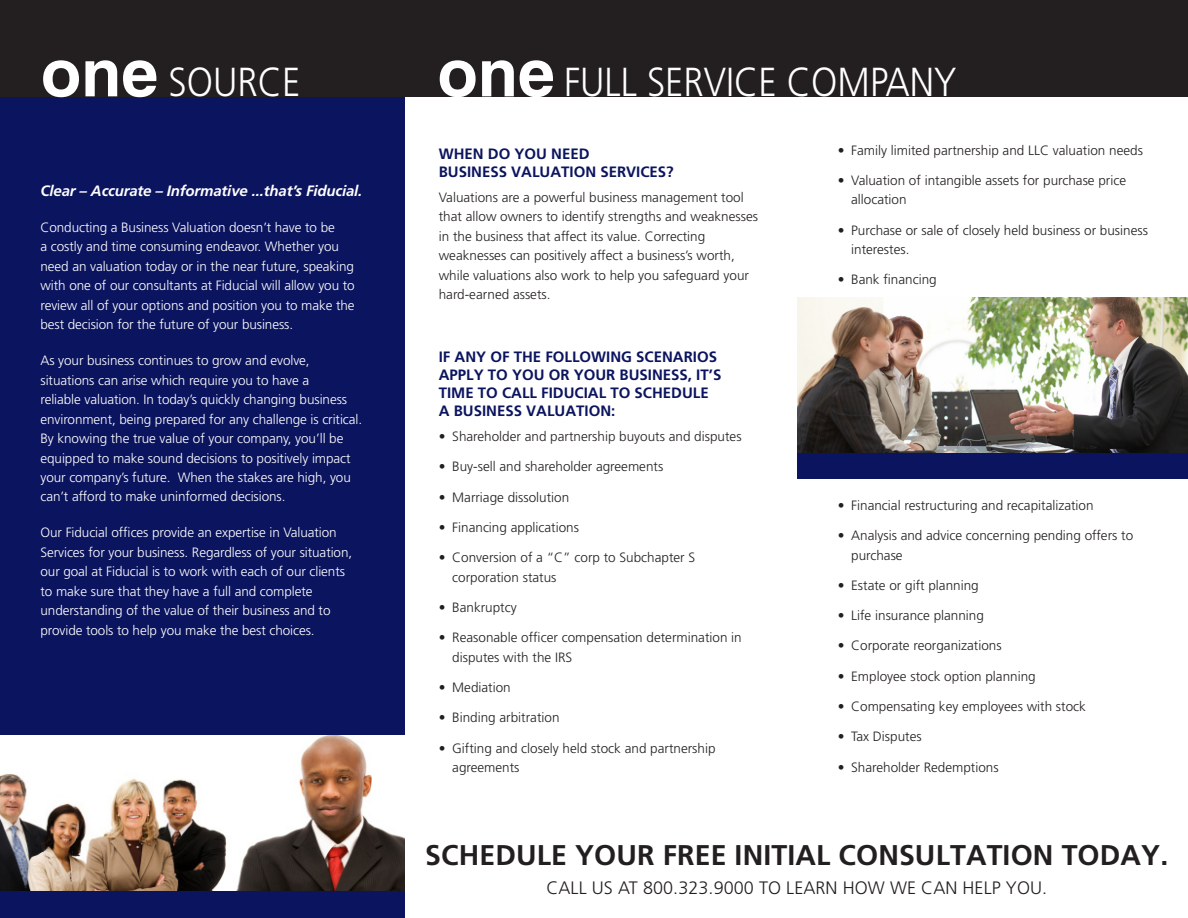
<style>
.page{position:relative;width:1188px;height:918px;background:#fff}
.page>*{position:absolute;margin:0;border:0;box-sizing:border-box;transform-origin:0 0}
.t1{font:700 66px "Helvetica";color:#fff}
.head{font:300 40.5px "Frutiger";color:#fff;scale:.9 1}
.headline_gray{font:700 28.5px "Frutiger";letter-spacing:.005em;color:#231f20}
.headline_gray-2{font:300 18px "Frutiger";letter-spacing:.005em;color:#231f20}
.head-2{font:700 15px/18px "Frutiger";color:#0b145e}
.body_text{font:italic 700 15px "Frutiger";letter-spacing:-.01em;color:#fff}
.body_text-2{font:300 13.5px/19.5px "Frutiger";letter-spacing:-.005em;color:#fff}
.bulleted_list_inside{font:300 13.5px/19.5px "Frutiger";color:#231f20}
.body_text-3{font:300 13.5px/19.5px "Frutiger";color:#231f20}
</style>
<div class="page">
<div style="left:0;top:0;width:405px;height:918px;background:#0b145e"></div>
<div style="left:0;top:0;width:1188px;height:96px;background:#231f20"></div>
<img style="left:0;top:736px;width:405px;height:155px">
<div style="left:797px;top:452px;width:391px;height:27px;background:#0b145e"></div>
<img style="left:797px;top:297px;width:391px;height:155px">
<p class="t1" style="left:41px;top:33px;width:119px">one</p>
<p class="head" style="left:169px;top:59px;width:148px">SOURCE</p>
<p class="t1" style="left:437px;top:33px;width:119px">one</p>
<p class="head" style="left:564px;top:59px;width:438px">FULL SERVICE COMPANY</p>
<p class="body_text" style="left:40px;top:182px;width:323px">Clear – Accurate – Informative ...that’s Fiducial.</p>
<p class="body_text-2" style="left:40px;top:217px;width:316px">Conducting a Business Valuation doesn’t have to be<br>a costly and time consuming endeavor. Whether you need an valuation today or in the near future, speaking with one of our consultants at Fiducial will allow you to review all of your options and position you to make the best decision for the future of your business.</p>
<p class="body_text-2" style="left:40px;top:351px;width:323px">As your business continues to grow and evolve, situations can arise which require you to have a<br>reliable valuation. In today’s quickly changing business environment, being prepared for any challenge is critical.<br>By knowing the true value of your company, you’ll be equipped to make sound decisions to positively impact your company’s future. When the stakes are high, you can’t afford to make uninformed decisions.</p>
<p class="body_text-2" style="left:40px;top:523px;width:313px">Our Fiducial offices provide an expertise in Valuation Services for your business. Regardless of your situation, our goal at Fiducial is to work with each of our clients to make sure that they have a full and complete understanding of the value of their business and to provide tools to help you make the best choices.</p>
<p class="head-2" style="left:439px;top:144px;width:237px">WHEN DO YOU NEED<br>BUSINESS VALUATION SERVICES?</p>
<p class="body_text-3" style="left:439px;top:187px;width:321px">Valuations are a powerful business management tool that allow owners to identify strengths and weaknesses in the business that affect its value. Correcting weaknesses can positively affect a business’s worth, while valuations also work to help you safeguard your hard-earned assets.</p>
<p class="head-2" style="left:439px;top:348px;width:284px">IF ANY OF THE FOLLOWING SCENARIOS<br>APPLY TO YOU OR YOUR BUSINESS, IT’S<br>TIME TO CALL FIDUCIAL TO SCHEDULE<br>A BUSINESS VALUATION:</p>
<p class="bulleted_list_inside" style="left:439px;top:427px;width:304px">• Shareholder and partnership buyouts and disputes</p>
<p class="bulleted_list_inside" style="left:439px;top:457px;width:226px">• Buy-sell and shareholder agreements</p>
<p class="bulleted_list_inside" style="left:439px;top:487px;width:132px">• Marriage dissolution</p>
<p class="bulleted_list_inside" style="left:439px;top:517px;width:142px">• Financing applications</p>
<p class="bulleted_list_inside" style="left:452px;top:548px;width:245px;text-indent:-14px">• Conversion of a “C” corp to Subchapter S corporation status</p>
<p class="bulleted_list_inside" style="left:439px;top:598px;width:80px">• Bankruptcy</p>
<p class="bulleted_list_inside" style="left:452px;top:628px;width:291px;text-indent:-14px">• Reasonable officer compensation determination in disputes with the IRS</p>
<p class="bulleted_list_inside" style="left:439px;top:678px;width:74px">• Mediation</p>
<p class="bulleted_list_inside" style="left:439px;top:708px;width:122px">• Binding arbitration</p>
<p class="bulleted_list_inside" style="left:452px;top:738px;width:265px;text-indent:-14px">• Gifting and closely held stock and partnership agreements</p>
<p class="bulleted_list_inside" style="left:838px;top:140px;width:307px">• Family limited partnership and LLC valuation needs</p>
<p class="bulleted_list_inside" style="left:851px;top:170px;width:277px;text-indent:-14px">• Valuation of intangible assets for purchase price allocation</p>
<p class="bulleted_list_inside" style="left:851px;top:220px;width:298px;text-indent:-14px">• Purchase or sale of closely held business or business interestes.</p>
<p class="bulleted_list_inside" style="left:838px;top:270px;width:101px">• Bank financing</p>
<p class="bulleted_list_inside" style="left:838px;top:495px;width:258px">• Financial restructuring and recapitalization</p>
<p class="bulleted_list_inside" style="left:851px;top:526px;width:284px;text-indent:-14px">• Analysis and advice concerning pending offers to purchase</p>
<p class="bulleted_list_inside" style="left:838px;top:575px;width:143px">• Estate or gift planning</p>
<p class="bulleted_list_inside" style="left:838px;top:606px;width:148px">• Life insurance planning</p>
<p class="bulleted_list_inside" style="left:838px;top:636px;width:166px">• Corporate reorganizations</p>
<p class="bulleted_list_inside" style="left:838px;top:666px;width:200px">• Employee stock option planning</p>
<p class="bulleted_list_inside" style="left:838px;top:697px;width:250px">• Compensating key employees with stock</p>
<p class="bulleted_list_inside" style="left:838px;top:727px;width:86px">• Tax Disputes</p>
<p class="bulleted_list_inside" style="left:838px;top:757px;width:163px">• Shareholder Redemptions</p>
<p class="headline_gray" style="left:425px;top:838px;width:745px">SCHEDULE YOUR FREE INITIAL CONSULTATION TODAY.</p>
<p class="headline_gray-2" style="left:546px;top:878px;width:502px">CALL US AT 800.323.9000 TO LEARN HOW WE CAN HELP YOU.</p>
</div>
